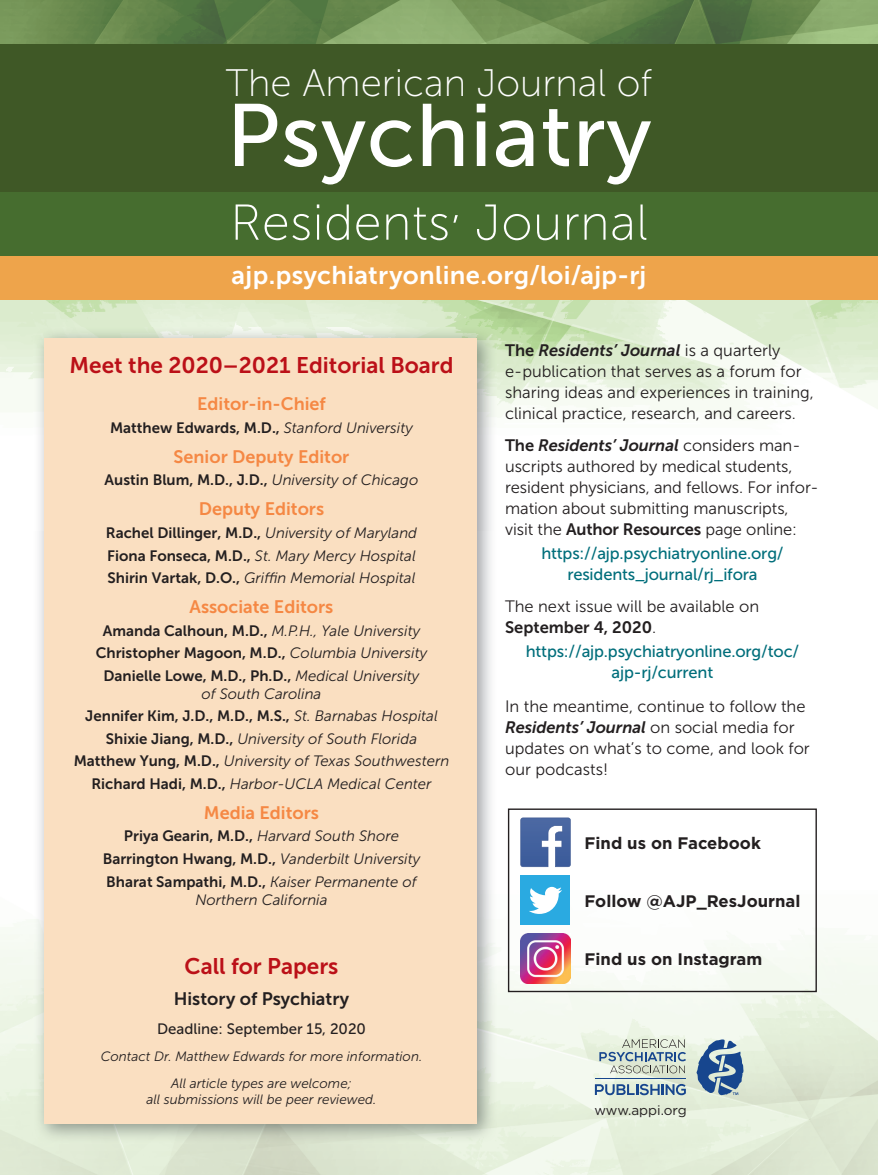
<style>
.page{position:relative;width:878px;height:1175px;background:#fff}
.page>*{position:absolute;margin:0;border:0;box-sizing:border-box;transform-origin:0 0}
.t1{font:88.2px "Museo Sans 500";letter-spacing:.01em;color:#fff}
.t2{font:50.25px "Museo Sans 100";letter-spacing:.01em;color:#fff}
.t3{font:38.25px "Museo Sans 100";color:#fff}
.t4{font:25.5px "Museo Sans 700";letter-spacing:.015em;color:#fff}
.t5{font:22.5px "Museo Sans 700";color:#bb1018}
.t6{font:18px "Museo Sans 700";color:#f58844}
.t7{font:18px "Museo Sans 700";color:#231f20}
.t8{font:700 16.65px "Gotham";color:#231f20}
.t9{font:16.5px/21px "Museo Sans 300";color:#231f20}
.t10{font:16.5px/21px "Museo Sans 500";letter-spacing:-.01em;color:#006e7b;text-align:center}
.t11{font:italic 15px/22.5px "Museo Sans 300";color:#231f20;text-align:justify}
.t12{font:15px/22.5px "Museo Sans 700";color:#231f20;text-align:center}
.t13{font:15px "Museo Sans 500";color:#231f20}
.t14{font:italic 13.5px/27px "Museo Sans 300";color:#231f20;text-align:center}
.t15{font:13.5px "Gotham";color:#231f20}
.s1{font-family:"Museo Sans 300";font-style:italic}
.s2{font-family:"Museo Sans 700";font-style:normal}
.s3{font-family:"Museo Sans 700"}
.s4{font-family:"Museo Sans 700";font-style:italic}
</style>
<div class="page">
<img style="left:0;top:0;width:878px;height:420px">
<img style="left:466px;top:890px;width:412px;height:284px">
<img style="left:0;top:1139px;width:466px;height:35px">
<div style="left:0;top:256px;width:878px;height:43px;background:#eea44b"></div>
<div style="left:0;top:44px;width:878px;height:212px;background:#3f5826"></div>
<div style="left:0;top:192px;width:878px;height:64px;background:#466d2f"></div>
<svg style="left:696px;top:1039px;width:47px;height:56px"></svg>
<svg style="left:595px;top:1083px;width:90px;height:12px"></svg>
<hr style="left:595px;top:1078px;width:90px;height:1px;background:#17468e">
<svg style="left:599px;top:1039px;width:87px;height:34px"></svg>
<img style="left:34px;top:327px;width:463px;height:816px">
<div style="left:44px;top:338px;width:433px;height:785px;background:#fadfc1"></div>
<svg style="left:520px;top:817px;width:50px;height:50px"></svg>
<div style="left:520px;top:875px;width:50px;height:50px;background:#2aaae1"></div>
<svg style="left:529px;top:886px;width:33px;height:28px"></svg>
<div style="left:508px;top:808px;width:308px;height:184px;border:1px solid #231f20"></div>
<img style="left:520px;top:933px;width:50px;height:50px">
<p class="t3" style="left:226px;top:61px;width:428px">The American Journal of</p>
<p class="t1" style="left:226px;top:103px;width:426px">Psychiatry</p>
<p class="t2" style="left:230px;top:193px;width:419px">Residents’ Journal</p>
<p class="t4" style="left:231px;top:266px;width:416px">ajp.psychiatryonline.org/loi/ajp-rj</p>
<p class="t5" style="left:69px;top:356px;width:385px">Meet the 2020–2021 Editorial Board</p>
<p class="t6" style="left:197px;top:397px;width:130px">Editor-in-Chief</p>
<p class="t12" style="left:110px;top:418px;width:304px">Matthew Edwards, M.D., <span class="s1">Stanford University</span></p>
<p class="t6" style="left:174px;top:450px;width:177px">Senior Deputy Editor</p>
<p class="t12" style="left:105px;top:470px;width:315px">Austin Blum, M.D., J.D., <span class="s1">University of Chicago</span></p>
<p class="t6" style="left:199px;top:502px;width:127px">Deputy Editors</p>
<p class="t11" style="left:106px;top:523px;width:313px"><span class="s2">Rachel Dillinger, M.D.,</span> University of Maryland <span class="s2">Fiona Fonseca, M.D.,</span> St. Mary Mercy Hospital <span class="s2">Shirin Vartak, D.O.,</span> Griffin Memorial Hospital</p>
<p class="t6" style="left:189px;top:600px;width:145px">Associate Editors</p>
<p class="t12" style="left:96px;top:620px;width:333px">Amanda Calhoun, M.D., <span class="s1">M.P.H., Yale University<br></span>Christopher Magoon, M.D., <span class="s1">Columbia University<br></span>Danielle Lowe, M.D., Ph.D., <span class="s1">Medical University</span></p>
<p class="t11" style="left:74px;top:683px;width:377px;text-align:center">of South Carolina<br><span class="s2">Jennifer Kim, J.D., M.D., M.S.,</span> St. Barnabas Hospital <span class="s2">Shixie Jiang, M.D.,</span> University of South Florida <span class="s2">Matthew Yung, M.D.,</span> University of Texas Southwestern <span class="s2">Richard Hadi, M.D.,</span> Harbor-UCLA Medical Center</p>
<p class="t6" style="left:204px;top:806px;width:117px">Media Editors</p>
<p class="t12" style="left:103px;top:826px;width:319px">Priya Gearin, M.D., <span class="s1">Harvard South Shore<br></span>Barrington Hwang, M.D., <span class="s1">Vanderbilt University<br></span>Bharat Sampathi, M.D., <span class="s1">Kaiser Permanente of</span></p>
<p class="t11" style="left:195px;top:889px;width:134px">Northern California</p>
<p class="t5" style="left:184px;top:957px;width:155px">Call for Papers</p>
<p class="t7" style="left:174px;top:992px;width:177px">History of Psychiatry</p>
<p class="t13" style="left:157px;top:1023px;width:210px">Deadline: September 15, 2020</p>
<p class="t14" style="left:101px;top:1043px;width:323px">Contact Dr. Matthew Edwards for more information.<br>All article types are welcome;</p>
<p class="t14" style="left:147px;top:1087px;width:231px">all submissions will be peer reviewed.</p>
<p class="t9" style="left:505px;top:341px;width:310px"><span class="s3">The</span> <span class="s4">Residents’ Journal</span> is a quarterly e-publication that serves as a forum for sharing ideas and experiences in training, clinical practice, research, and careers.</p>
<p class="t9" style="left:505px;top:436px;width:315px"><span class="s3">The</span> <span class="s4">Residents’ Journal</span> considers man&shy;uscripts authored by medical students, resident physicians, and fellows. For infor&shy;mation about submitting manuscripts, visit the <span class="s3">Author Resources</span> page online:</p>
<p class="t10" style="left:541px;top:544px;width:244px">https://ajp.psychiatryonline.org/ residents_journal/rj_ifora</p>
<p class="t9" style="left:505px;top:597px;width:255px">The next issue will be available on<br><span class="s3">September 4, 2020</span>.</p>
<p class="t10" style="left:525px;top:642px;width:275px">https://ajp.psychiatryonline.org/toc/ ajp-rj/current</p>
<p class="t9" style="left:505px;top:697px;width:306px">In the meantime, continue to follow the<br><span class="s4">Residents’ Journal</span> on social media for updates on what’s to come, and look for our podcasts!</p>
<p class="t8" style="left:584px;top:837px;width:178px">Find us on Facebook</p>
<p class="t8" style="left:584px;top:895px;width:217px">Follow @AJP_ResJournal</p>
<p class="t8" style="left:584px;top:953px;width:179px">Find us on Instagram</p>
<p class="t15" style="left:594px;top:1102px;width:94px">www.appi.org</p>
</div>
